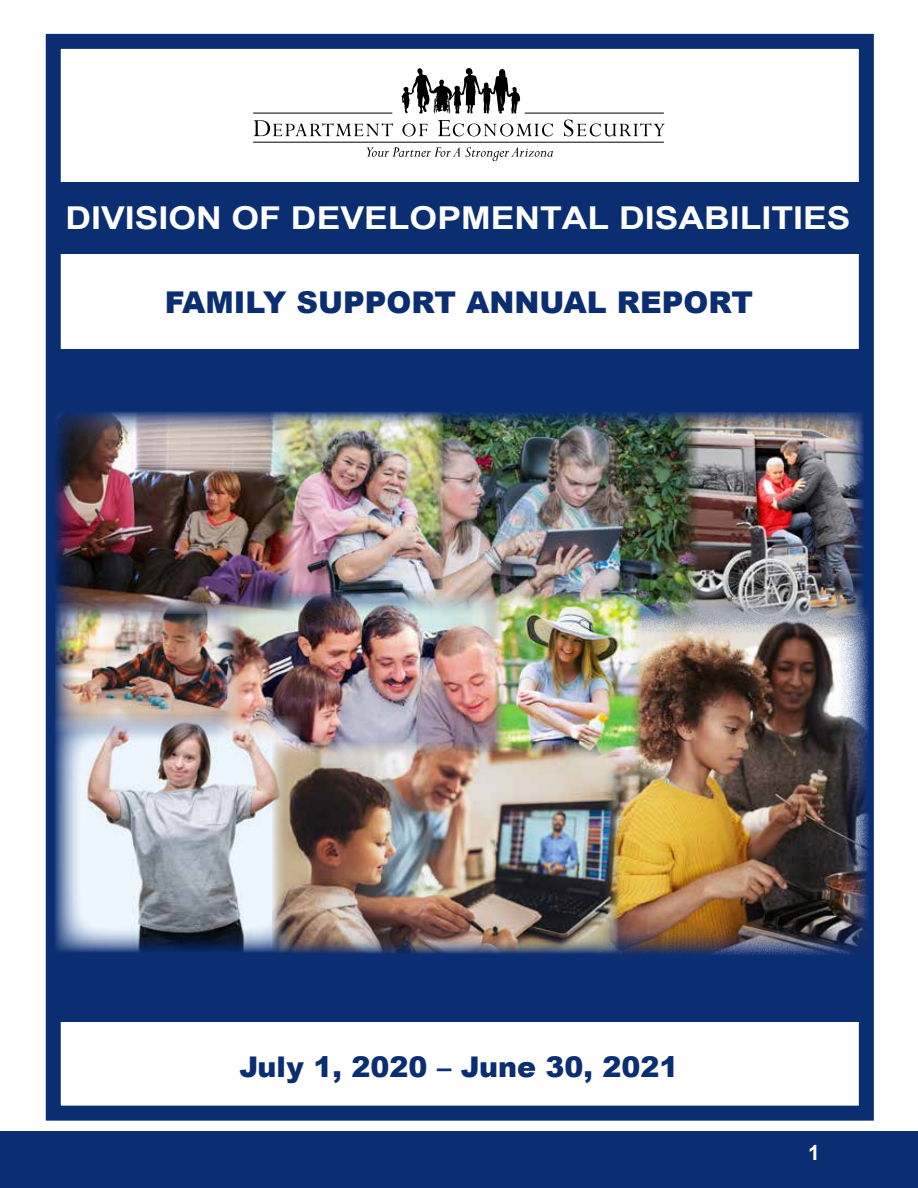
<style>
.page{position:relative;width:918px;height:1188px;background:#fff}
.page>*{position:absolute;margin:0;border:0;box-sizing:border-box;transform-origin:0 0}
.t1{font:700 31.5px "Arial";color:#fff;scale:1.13 1}
.t2{font:900 30px "Arial";color:#0b2d72}
.t3{font:900 28.5px "Arial";color:#0b2d72}
.t4{font:700 21px "Arial";color:#fff}
</style>
<div class="page">
<div style="left:0;top:1131px;width:918px;height:57px;background:#0b2d72"></div>
<div style="left:46px;top:34px;width:828px;height:1087px;background:#fff;border:15px solid #0b2d72"></div>
<hr style="left:253px;top:142px;width:411px;height:1px;background:#000">
<hr style="left:253px;top:113px;width:139px;height:1px;background:#000">
<svg style="left:254px;top:120px;width:139px;height:16px"></svg>
<svg style="left:401px;top:68px;width:119px;height:46px"></svg>
<svg style="left:402px;top:123px;width:25px;height:13px"></svg>
<svg style="left:438px;top:120px;width:115px;height:16px"></svg>
<svg style="left:564px;top:120px;width:101px;height:16px"></svg>
<hr style="left:525px;top:113px;width:139px;height:1px;background:#000">
<svg style="left:367px;top:147px;width:186px;height:14px"></svg>
<div style="left:46px;top:182px;width:824px;height:72px;background:#0b2d72"></div>
<div style="left:54px;top:349px;width:808px;height:672px;background:#0b2d72"></div>
<img style="left:698px;top:412px;width:165px;height:194px">
<img style="left:595px;top:606px;width:275px;height:350px">
<img style="left:443px;top:412px;width:255px;height:207px">
<img style="left:294px;top:412px;width:149px;height:181px">
<img style="left:239px;top:593px;width:301px;height:149px">
<img style="left:55px;top:614px;width:184px;height:102px">
<img style="left:55px;top:412px;width:239px;height:202px">
<img style="left:495px;top:594px;width:146px;height:183px">
<img style="left:55px;top:716px;width:246px;height:236px">
<img style="left:272px;top:742px;width:346px;height:211px">
<p class="t1" style="left:65px;top:196px;width:696px">DIVISION OF DEVELOPMENTAL DISABILITIES</p>
<h1 class="t2" style="left:165px;top:280px;width:590px">FAMILY SUPPORT ANNUAL REPORT</h1>
<h2 class="t3" style="left:239px;top:1046px;width:441px">July 1, 2020 – June 30, 2021</h2>
<p class="t4" style="left:808px;top:1138px;width:13px">1</p>
</div>
